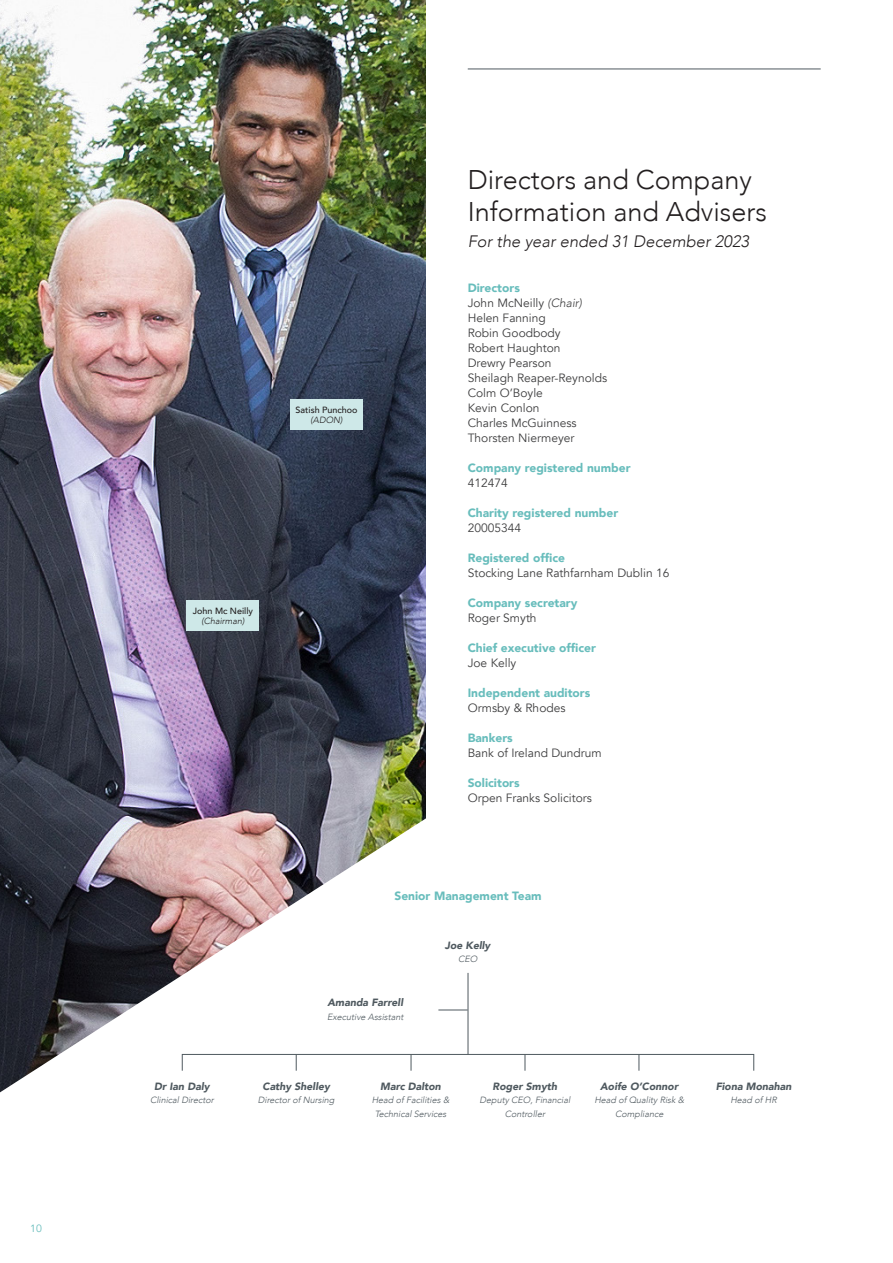
<style>
.page{position:relative;width:893px;height:1263px;background:#fff}
.page>*{position:absolute;margin:0;border:0;box-sizing:border-box;transform-origin:0 0}
.t1{font:300 27px/32.4px "Avenir";color:#231f20}
.t2{font:italic 300 16.5px "Avenir";color:#231f20}
.t3{font:12px "Avenir";color:#3e3e3f}
.t4{font:900 12px "Avenir";color:#68bdbc}
.t5{font:italic 900 10.5px "Avenir";color:#4f595f}
.t6{font:10.5px "Avenir";color:#68bdbc}
.t7{font:italic 300 9px/13.5px "Avenir";color:#4f595f;text-align:center}
.t8{font:500 9px/10.5px "Avenir";color:#231f20;text-align:center}
.s1{font-weight:300;font-style:italic}
</style>
<div class="page">
<img style="left:0;top:0;width:425px;height:673px">
<svg style="left:0;top:673px;width:755px;height:420px"></svg>
<div style="left:290px;top:400px;width:73px;height:30px;background:#cee8e8"></div>
<div style="left:187px;top:600px;width:72px;height:31px;background:#cee8e8"></div>
<hr style="left:468px;top:973px;width:1px;height:81px;background:#4f595f">
<hr style="left:438px;top:1009px;width:30px;height:1px;background:#4f595f">
<div style="left:182px;top:1054px;width:572px;height:17px;border:1px solid #4f595f"></div>
<svg style="left:296px;top:1054px;width:1px;height:17px"></svg>
<svg style="left:411px;top:1054px;width:1px;height:17px"></svg>
<svg style="left:525px;top:1054px;width:1px;height:17px"></svg>
<svg style="left:639px;top:1054px;width:1px;height:17px"></svg>
<hr style="left:468px;top:69px;width:353px;height:1px;background:#4f595f">
<p class="t6" style="left:30px;top:1222px;width:13px">10</p>
<p class="t8" style="left:193px;top:605px;width:62px">John Mc Neilly <span class="s1">(Chairman)</span></p>
<p class="t8" style="left:295px;top:404px;width:64px">Satish Punchoo <span class="s1">(ADON)</span></p>
<p class="t1" style="left:468px;top:163px;width:301px">Directors and Company<br>Information and Advisers</p>
<p class="t2" style="left:468px;top:231px;width:283px">For the year ended 31 December 2023</p>
<p class="t4" style="left:468px;top:277px;width:54px">Directors</p>
<p class="t3" style="left:468px;top:296px;width:116px">John McNeilly <span class="s1">(Chair)</span></p>
<p class="t3" style="left:468px;top:311px;width:80px">Helen Fanning</p>
<p class="t3" style="left:468px;top:326px;width:94px">Robin Goodbody</p>
<p class="t3" style="left:468px;top:341px;width:94px">Robert Haughton</p>
<p class="t3" style="left:468px;top:356px;width:85px">Drewry Pearson</p>
<p class="t3" style="left:468px;top:371px;width:141px">Sheilagh Reaper-Reynolds</p>
<p class="t3" style="left:468px;top:386px;width:77px">Colm O’Boyle</p>
<p class="t3" style="left:468px;top:401px;width:73px">Kevin Conlon</p>
<p class="t3" style="left:468px;top:416px;width:110px">Charles McGuinness</p>
<p class="t3" style="left:468px;top:431px;width:108px">Thorsten Niermeyer</p>
<p class="t4" style="left:468px;top:457px;width:164px">Company registered number</p>
<p class="t3" style="left:468px;top:476px;width:42px">412474</p>
<p class="t4" style="left:468px;top:502px;width:152px">Charity registered number</p>
<p class="t3" style="left:468px;top:521px;width:55px">20005344</p>
<p class="t4" style="left:468px;top:547px;width:99px">Registered office</p>
<p class="t3" style="left:468px;top:566px;width:203px">Stocking Lane Rathfarnham Dublin 16</p>
<p class="t4" style="left:468px;top:592px;width:111px">Company secretary</p>
<p class="t3" style="left:468px;top:611px;width:70px">Roger Smyth</p>
<p class="t4" style="left:468px;top:637px;width:130px">Chief executive officer</p>
<p class="t3" style="left:468px;top:656px;width:50px">Joe Kelly</p>
<p class="t4" style="left:468px;top:682px;width:124px">Independent auditors</p>
<p class="t3" style="left:468px;top:701px;width:99px">Ormsby &amp; Rhodes</p>
<p class="t4" style="left:468px;top:727px;width:47px">Bankers</p>
<p class="t3" style="left:468px;top:746px;width:136px">Bank of Ireland Dundrum</p>
<p class="t4" style="left:468px;top:772px;width:53px">Solicitors</p>
<p class="t3" style="left:468px;top:791px;width:126px">Orpen Franks Solicitors</p>
<p class="t4" style="left:394px;top:885px;width:149px">Senior Management Team</p>
<p class="t5" style="left:445px;top:936px;width:47px">Joe Kelly</p>
<p class="t7" style="left:458px;top:952px;width:23px">CEO</p>
<p class="t5" style="left:327px;top:994px;width:77px">Amanda Farrell</p>
<p class="t7" style="left:327px;top:1010px;width:80px">Executive Assistant</p>
<p class="t5" style="left:154px;top:1077px;width:57px">Dr Ian Daly</p>
<p class="t7" style="left:150px;top:1093px;width:67px">ClinicalDirector</p>
<p class="t5" style="left:262px;top:1077px;width:69px">Cathy Shelley</p>
<p class="t7" style="left:258px;top:1093px;width:80px">Directorof Nursing</p>
<p class="t5" style="left:380px;top:1077px;width:62px">Marc Dalton</p>
<p class="t7" style="left:372px;top:1093px;width:81px">Head of Facilities &amp;<br>TechnicalServices</p>
<p class="t5" style="left:493px;top:1077px;width:66px">Roger Smyth</p>
<p class="t7" style="left:480px;top:1093px;width:94px">Deputy CEO,Financial<br>Controller</p>
<p class="t5" style="left:600px;top:1077px;width:80px">Aoife O’Connor</p>
<p class="t7" style="left:594px;top:1093px;width:93px">Head of Quality Risk &amp;<br>Compliance</p>
<p class="t5" style="left:716px;top:1077px;width:77px">Fiona Monahan</p>
<p class="t7" style="left:730px;top:1093px;width:50px">Head of HR</p>
</div>
